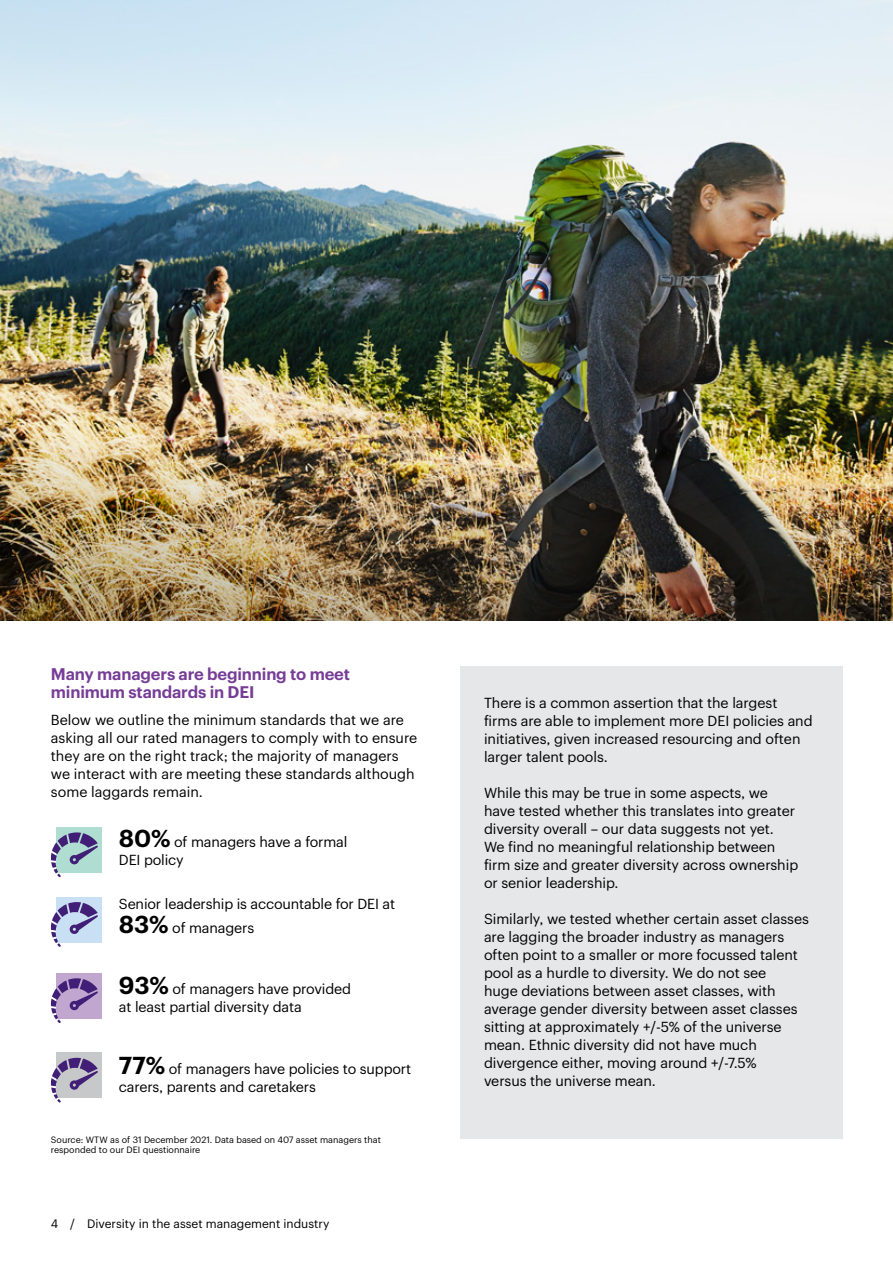
<style>
.page{position:relative;width:893px;height:1263px;background:#fff}
.page>*{position:absolute;margin:0;border:0;box-sizing:border-box;transform-origin:0 0}
.t1{font:600 16.5px/18px "Graphik";letter-spacing:-.01em;color:#763d97}
.t2{font:14.25px/18px "Graphik";letter-spacing:-.005em;color:#000}
.t3{font:12px "Graphik";color:#000}
.t4{font:9px/10.5px "Graphik";color:#000}
.s1{font-weight:600;font-size:24px}
</style>
<div class="page">
<div style="left:460px;top:666px;width:382px;height:473px;background:#e6e7e8"></div>
<img style="left:0;top:0;width:893px;height:621px">
<div style="left:57px;top:827px;width:45px;height:46px;background:#afddd1"></div>
<svg style="left:51px;top:832px;width:47px;height:45px"></svg>
<div style="left:57px;top:897px;width:45px;height:45px;background:#c9e0f4"></div>
<svg style="left:51px;top:902px;width:47px;height:45px"></svg>
<div style="left:57px;top:973px;width:45px;height:46px;background:#c1a7d0"></div>
<svg style="left:51px;top:978px;width:47px;height:45px"></svg>
<div style="left:57px;top:1053px;width:45px;height:45px;background:#c7c8ca"></div>
<svg style="left:51px;top:1058px;width:47px;height:44px"></svg>
<p class="t1" style="left:51px;top:663px;width:301px">Many managers are beginning to meet minimum standards in DEI</p>
<p class="t2" style="left:51px;top:710px;width:368px">Below we outline the minimum standards that we are asking all our rated managers to comply with to ensure they are on the right track; the majority of managers we interact with are meeting these standards although some laggards remain.</p>
<p class="t2" style="left:119px;top:832px;width:230px"><span class="s1">80%</span> of managers have a formal<br>DEI policy</p>
<p class="t2" style="left:119px;top:890px;width:278px;line-height:24px">Senior leadership is accountable for DEI at<br><span class="s1">83%</span> of managers</p>
<p class="t2" style="left:119px;top:979px;width:234px"><span class="s1">93%</span> of managers have provided at least partial diversity data</p>
<p class="t2" style="left:119px;top:1058px;width:294px"><span class="s1">77%</span> of managers have policies to support carers, parents and caretakers</p>
<p class="t4" style="left:51px;top:1133px;width:331px">Source: WTW as of 31 December 2021. Data based on 407 asset managers that responded to our DEI questionnaire</p>
<p class="t3" style="left:51px;top:1215px;width:280px">4 / Diversity in the asset management industry</p>
<p class="t2" style="left:484px;top:693px;width:330px">There is a common assertion that the largest firms are able to implement more DEI policies and initiatives, given increased resourcing and often larger talent pools.</p>
<p class="t2" style="left:484px;top:783px;width:316px">While this may be true in some aspects, we have tested whether this translates into greater diversity overall – our data suggests not yet.<br>We find no meaningful relationship between firm size and greater diversity across ownership or senior leadership.</p>
<p class="t2" style="left:484px;top:909px;width:326px">Similarly, we tested whether certain asset classes are lagging the broader industry as managers often point to a smaller or more focussed talent pool as a hurdle to diversity. We do not see<br>huge deviations between asset classes, with average gender diversity between asset classes sitting at approximately +/-5% of the universe mean. Ethnic diversity did not have much divergence either, moving around +/-7.5%<br>versus the universe mean.</p>
</div>
